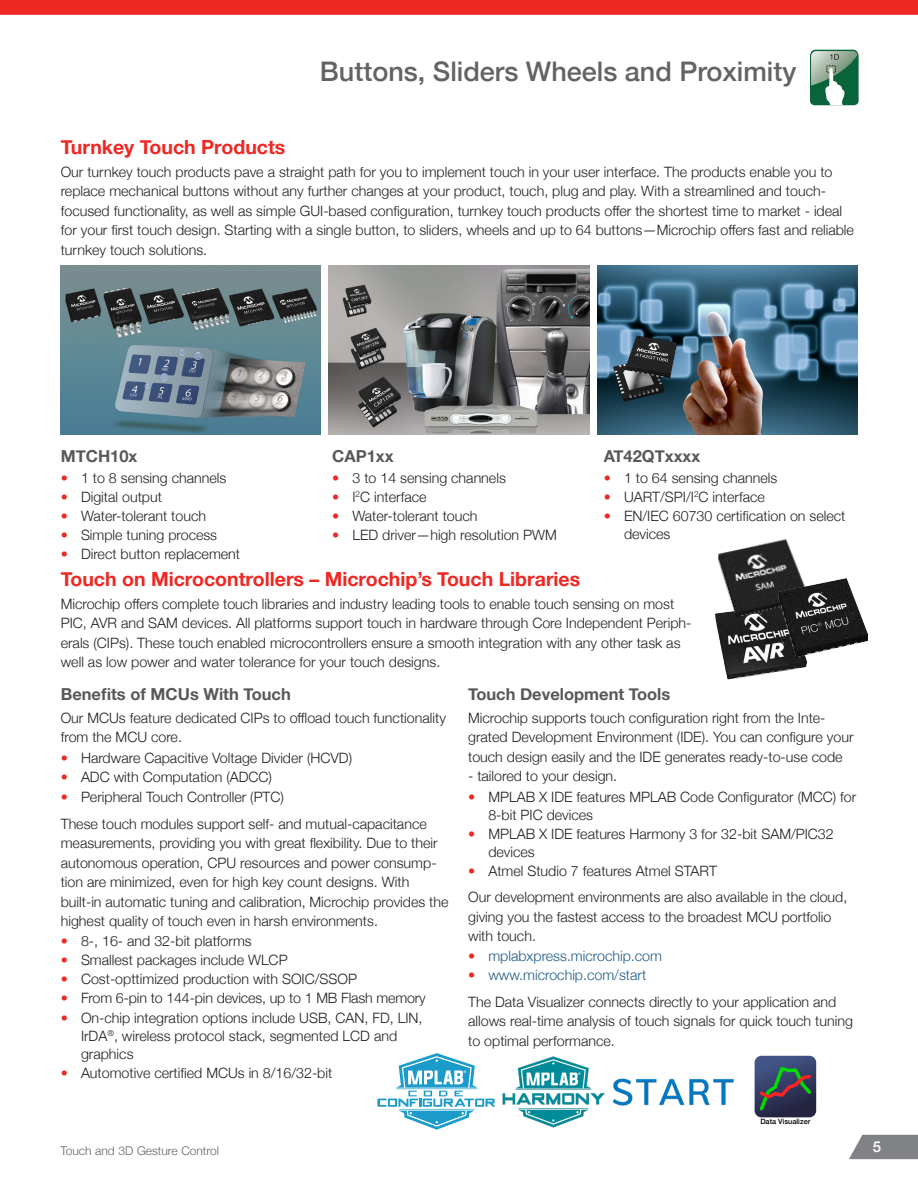
<style>
.page{position:relative;width:918px;height:1188px;background:#fff}
.page>*{position:absolute;margin:0;border:0;box-sizing:border-box;transform-origin:0 0}
.t1{font:500 27px "Helvetica Neue";color:#636366}
.t2{font:700 19.5px "Helvetica Neue";color:#ee2823}
.t3{font:700 16.5px "Helvetica Neue";color:#57585a}
.t4{font:500 15px "Helvetica Neue";color:#fff}
.t5{font:300 14.25px/19.5px "Helvetica Neue";color:#231f20}
.t6{font:300 14.25px "Helvetica Neue";color:#1e5a84}
.t7{font:300 12px "Helvetica Neue";color:#636366}
.t8{font:500 7.35px "Helvetica Neue";color:#000}
.s1{color:#ee2823}
.s2{color:#1e5a84}
</style>
<div class="page">
<div style="left:0;top:0;width:918px;height:15px;background:#ee2823"></div>
<svg style="left:849px;top:1135px;width:69px;height:24px;background:#8c8e90"></svg>
<img style="left:61px;top:265px;width:260px;height:170px">
<img style="left:329px;top:265px;width:260px;height:170px">
<img style="left:597px;top:265px;width:260px;height:170px">
<img style="left:610px;top:332px;width:69px;height:73px">
<svg style="left:810px;top:50px;width:49px;height:55px;background:#6a9a80"></svg>
<img style="left:715px;top:613px;width:92px;height:67px">
<img style="left:718px;top:539px;width:82px;height:86px">
<img style="left:778px;top:572px;width:90px;height:92px">
<img style="left:612px;top:1078px;width:121px;height:28px">
<svg style="left:377px;top:1053px;width:118px;height:77px"></svg>
<svg style="left:755px;top:1056px;width:61px;height:61px;background:#3b4759"></svg>
<img style="left:503px;top:1056px;width:102px;height:72px">
<h1 class="t1" style="left:320px;top:50px;width:478px">Buttons, Sliders Wheels and Proximity</h1>
<h2 class="t2" style="left:61px;top:132px;width:226px">Turnkey Touch Products</h2>
<p class="t5" style="left:61px;top:161px;width:795px">Our turnkey touch products pave a straight path for you to implement touch in your user interface. The products enable you to replace mechanical buttons without any further changes at your product, touch, plug and play. With a streamlined and touch&shy;focused functionality, as well as simple GUI-based configuration, turnkey touch products offer the shortest time to market - ideal for your first touch design. Starting with a single button, to sliders, wheels and up to 64 buttons—Microchip offers fast and reliable turnkey touch solutions.</p>
<p class="t3" style="left:61px;top:443px;width:78px">MTCH10x</p>
<p class="t5" style="left:61px;top:467px;width:167px"><span class="s1">•</span> 1 to 8 sensing channels</p>
<p class="t5" style="left:61px;top:486px;width:103px"><span class="s1">•</span> Digital output</p>
<p class="t5" style="left:61px;top:505px;width:147px"><span class="s1">•</span> Water-tolerant touch</p>
<p class="t5" style="left:61px;top:524px;width:158px"><span class="s1">•</span> Simple tuning process</p>
<p class="t5" style="left:61px;top:543px;width:181px"><span class="s1">•</span> Direct button replacement</p>
<p class="t3" style="left:332px;top:443px;width:63px">CAP1xx</p>
<p class="t5" style="left:332px;top:467px;width:175px"><span class="s1">•</span> 3 to 14 sensing channels</p>
<p class="t5" style="left:332px;top:486px;width:96px"><span class="s1">•</span> I<sup>2</sup>C interface</p>
<p class="t5" style="left:332px;top:505px;width:147px"><span class="s1">•</span> Water-tolerant touch</p>
<p class="t5" style="left:332px;top:524px;width:226px"><span class="s1">•</span> LED driver—high resolution PWM</p>
<p class="t3" style="left:604px;top:443px;width:98px">AT42QTxxxx</p>
<p class="t5" style="left:604px;top:467px;width:175px"><span class="s1">•</span> 1 to 64 sensing channels</p>
<p class="t5" style="left:604px;top:486px;width:163px"><span class="s1">•</span> UART/SPI/I<sup>2</sup>C interface</p>
<p class="t5" style="left:624px;top:506px;width:223px;line-height:18px;text-indent:-20px"><span class="s1">•</span> EN/IEC 60730 certification on select devices</p>
<h2 class="t2" style="left:61px;top:564px;width:521px">Touch on Microcontrollers – Microchip’s Touch Libraries</h2>
<p class="t5" style="left:61px;top:593px;width:632px">Microchip offers complete touch libraries and industry leading tools to enable touch sensing on most PIC, AVR and SAM devices. All platforms support touch in hardware through Core Independent Periph&shy;erals (CIPs). These touch enabled microcontrollers ensure a smooth integration with any other task as well as low power and water tolerance for your touch designs.</p>
<p class="t3" style="left:61px;top:681px;width:232px">Benefits of MCUs With Touch</p>
<p class="t5" style="left:61px;top:707px;width:387px">Our MCUs feature dedicated CIPs to offload touch functionality from the MCU core.</p>
<p class="t5" style="left:61px;top:747px;width:293px"><span class="s1">•</span> Hardware Capacitive Voltage Divider (HCVD)</p>
<p class="t5" style="left:61px;top:766px;width:213px"><span class="s1">•</span> ADC with Computation (ADCC)</p>
<p class="t5" style="left:61px;top:783px;width:368px;line-height:26.2px"><span class="s1">•</span> Peripheral Touch Controller (PTC)<br>These touch modules support self- and mutual-capacitance</p>
<p class="t5" style="left:61px;top:832px;width:389px">measurements, providing you with great flexibility. Due to their autonomous operation, CPU resources and power consump&shy;tion are minimized, even for high key count designs. With built-in automatic tuning and calibration, Microchip provides the highest quality of touch even in harsh environments.</p>
<p class="t5" style="left:61px;top:930px;width:193px"><span class="s1">•</span> 8-, 16- and 32-bit platforms</p>
<p class="t5" style="left:61px;top:949px;width:228px"><span class="s1">•</span> Smallest packages include WLCP</p>
<p class="t5" style="left:61px;top:969px;width:298px"><span class="s1">•</span> Cost-opttimized production with SOIC/SSOP</p>
<p class="t5" style="left:61px;top:988px;width:367px"><span class="s1">•</span> From 6-pin to 144-pin devices, up to 1 MB Flash memory</p>
<p class="t5" style="left:81px;top:1007px;width:343px;line-height:18px;text-indent:-20px"><span class="s1">•</span> On-chip integration options include USB, CAN, FD, LIN,<br>IrDA<sup>®</sup>, wireless protocol stack, segmented LCD and graphics</p>
<p class="t5" style="left:61px;top:1062px;width:273px"><span class="s1">•</span> Automotive certified MCUs in 8/16/32-bit</p>
<p class="t3" style="left:468px;top:681px;width:204px">Touch Development Tools</p>
<p class="t5" style="left:468px;top:707px;width:387px">Microchip supports touch configuration right from the Inte&shy;grated Development Environment (IDE). You can configure your touch design easily and the IDE generates ready-to-use code</p>
<p class="t5" style="left:468px;top:766px;width:151px">- tailored to your design.</p>
<p class="t5" style="left:488px;top:787px;width:369px;line-height:18px;text-indent:-20px"><span class="s1">•</span> MPLAB X IDE features MPLAB Code Configurator (MCC) for<br>8-bit PIC devices</p>
<p class="t5" style="left:488px;top:824px;width:347px;line-height:18px;text-indent:-20px"><span class="s1">•</span> MPLAB X IDE features Harmony 3 for 32-bit SAM/PIC32 devices</p>
<p class="t5" style="left:468px;top:857px;width:381px;line-height:26.2px"><span class="s1">•</span> Atmel Studio 7 features Atmel START<br>Our development environments are also available in the cloud,</p>
<p class="t5" style="left:468px;top:906px;width:365px">giving you the fastest access to the broadest MCU portfolio with touch.</p>
<p class="t6" style="left:468px;top:945px;width:195px"><span class="s1">•</span> mplabxpress.microchip.com</p>
<p class="t5" style="left:468px;top:961px;width:370px;line-height:26.2px"><span class="s1">•</span> <span class="s2">www.microchip.com/start<br></span>The Data Visualizer connects directly to your application and</p>
<p class="t5" style="left:468px;top:1010px;width:386px">allows real-time analysis of touch signals for quick touch tuning to optimal performance.</p>
<p class="t8" style="left:760px;top:1116px;width:52px">Data Visualizer</p>
<p class="t7" style="left:60px;top:1141px;width:160px">Touch and 3D Gesture Control</p>
<p class="t4" style="left:873px;top:1135px;width:10px">5</p>
</div>
